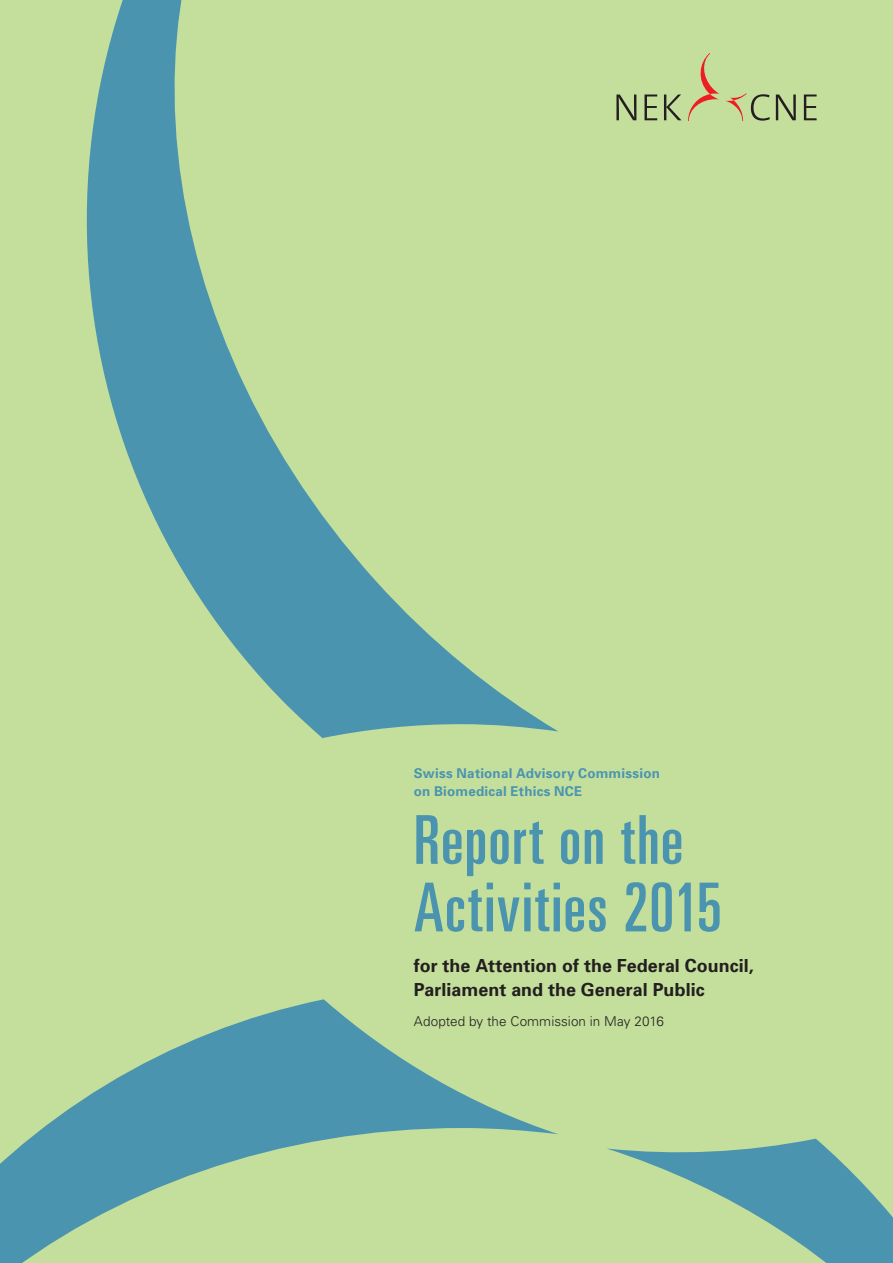
<style>
.page{position:relative;width:893px;height:1263px;background:#c4df9b}
.page>*{position:absolute;margin:0;border:0;box-sizing:border-box;transform-origin:0 0}
.t1{font:ultra-condensed 67.5px/67.5px "Univers";letter-spacing:.02em;color:#4b94b0}
.t2{font:700 18px/24px "Univers";letter-spacing:.005em;color:#231f20}
.t3{font:700 13.5px/18px "Univers";letter-spacing:.02em;color:#4b94b0}
.t4{font:300 13.5px "Univers";color:#231f20}
</style>
<div class="page">
<svg style="left:86px;top:0;width:472px;height:738px"></svg>
<svg style="left:607px;top:1138px;width:286px;height:125px"></svg>
<svg style="left:0;top:999px;width:558px;height:264px"></svg>
<svg style="left:616px;top:95px;width:20px;height:25px"></svg>
<svg style="left:644px;top:95px;width:13px;height:25px"></svg>
<svg style="left:664px;top:95px;width:17px;height:25px"></svg>
<svg style="left:776px;top:95px;width:20px;height:25px"></svg>
<svg style="left:804px;top:95px;width:13px;height:25px"></svg>
<svg style="left:688px;top:53px;width:31px;height:68px"></svg>
<svg style="left:725px;top:93px;width:45px;height:28px"></svg>
<p class="t3" style="left:414px;top:764px;width:248px">Swiss National Advisory Commission on Biomedical Ethics NCE</p>
<h1 class="t1" style="left:414px;top:806px;width:310px">Report on the<br>Activities 2015</h1>
<p class="t2" style="left:414px;top:954px;width:341px">for the Attention of the Federal Council,<br>Parliament and the General Public</p>
<p class="t4" style="left:414px;top:1013px;width:252px">Adopted by the Commission in May 2016</p>
</div>
